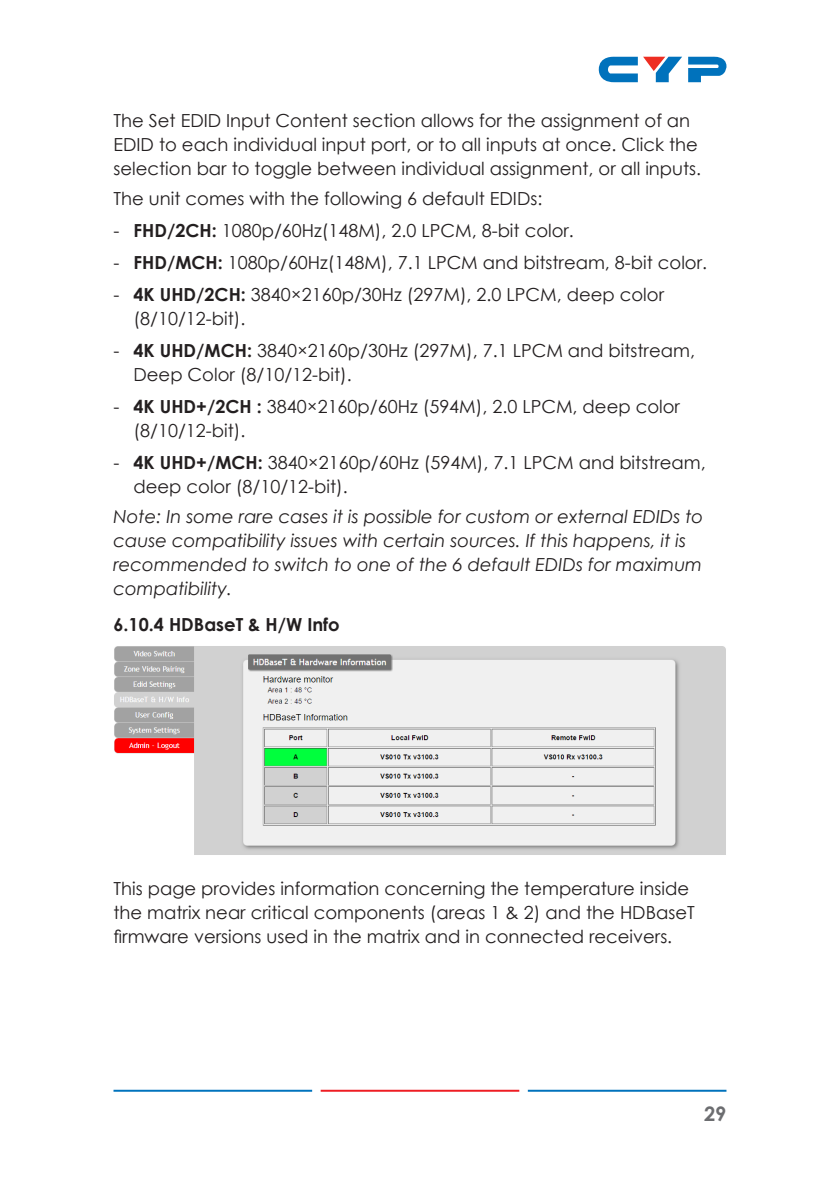
<style>
.page{position:relative;width:840px;height:1191px;background:#fff}
.page>*{position:absolute;margin:0;border:0;box-sizing:border-box;transform-origin:0 0}
.t1{font:700 20px "Century Gothic";color:#6c6d70}
.Paragraph{font:18px/24px "Century Gothic";color:#231f20}
.Paragraph_-_Note_Ita{font:italic 18px/24px "Century Gothic";color:#231f20}
.Sub_Sub_Header{font:700 18px "Century Gothic";color:#231f20}
.s1{font-weight:700}
</style>
<div class="page">
<hr style="left:113px;top:1089px;width:199px;height:2px;background:#0073bd">
<hr style="left:527px;top:1089px;width:199px;height:2px;background:#0072bc">
<hr style="left:320px;top:1089px;width:199px;height:2px;background:#ee1d23">
<svg style="left:688px;top:56px;width:38px;height:26px"></svg>
<svg style="left:598px;top:56px;width:83px;height:26px"></svg>
<img style="left:114px;top:646px;width:612px;height:209px">
<p class="Paragraph" style="left:113px;top:108px;width:589px">The Set EDID Input Content section allows for the assignment of an<br>EDID to each individual input port, or to all inputs at once. Click the selection bar to toggle between individual assignment, or all inputs.</p>
<p class="Paragraph" style="left:113px;top:186px;width:430px">The unit comes with the following 6 default EDIDs:</p>
<p class="Paragraph" style="left:113px;top:218px;width:461px">- <span class="s1">FHD/2CH:</span> 1080p/60Hz(148M), 2.0 LPCM, 8-bit color.</p>
<p class="Paragraph" style="left:113px;top:250px;width:595px">- <span class="s1">FHD/MCH:</span> 1080p/60Hz(148M), 7.1 LPCM and bitstream, 8-bit color.</p>
<p class="Paragraph" style="left:133px;top:282px;width:531px;text-indent:-20px">- <span class="s1">4K UHD/2CH:</span> 3840×2160p/30Hz (297M), 2.0 LPCM, deep color (8/10/12-bit).</p>
<p class="Paragraph" style="left:133px;top:338px;width:562px;text-indent:-20px">- <span class="s1">4K UHD/MCH:</span> 3840×2160p/30Hz (297M), 7.1 LPCM and bitstream,<br>Deep Color (8/10/12-bit).</p>
<p class="Paragraph" style="left:133px;top:394px;width:547px;text-indent:-20px">- <span class="s1">4K UHD+/2CH :</span> 3840×2160p/60Hz (594M), 2.0 LPCM, deep color (8/10/12-bit).</p>
<p class="Paragraph" style="left:133px;top:450px;width:573px;text-indent:-20px">- <span class="s1">4K UHD+/MCH:</span> 3840×2160p/60Hz (594M), 7.1 LPCM and bitstream, deep color (8/10/12-bit).</p>
<p class="Paragraph_-_Note_Ita" style="left:113px;top:504px;width:591px">Note: In some rare cases it is possible for custom or external EDIDs to cause compatibility issues with certain sources. If this happens, it is recommended to switch to one of the 6 default EDIDs for maximum compatibility.</p>
<p class="Sub_Sub_Header" style="left:113px;top:611px;width:228px">6.10.4 HDBaseT &amp; H/W Info</p>
<p class="Paragraph" style="left:113px;top:876px;width:582px">This page provides information concerning the temperature inside the matrix near critical components (areas 1 &amp; 2) and the HDBaseT firmware versions used in the matrix and in connected receivers.</p>
<p class="t1" style="left:703px;top:1098px;width:24px">29</p>
</div>
